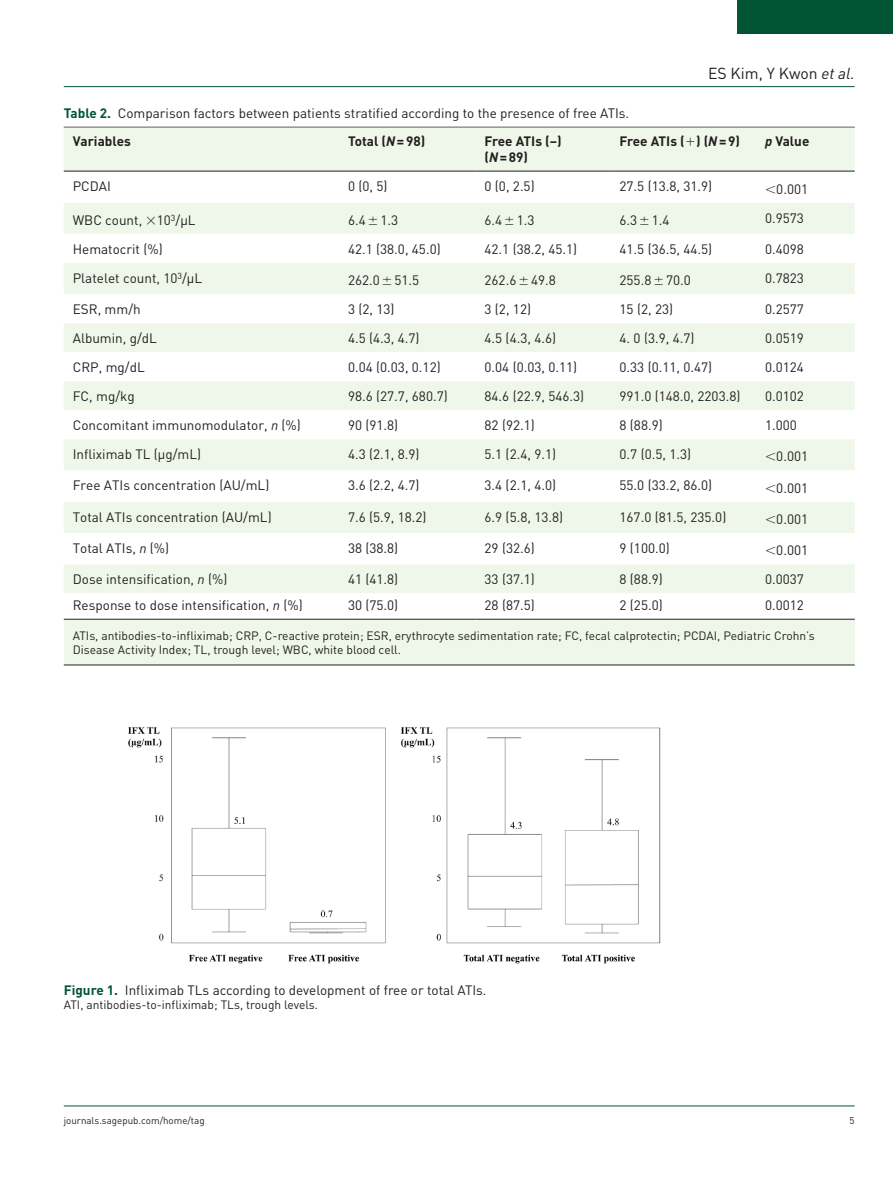
<style>
.page{position:relative;width:893px;height:1191px;background:#fff}
.page>*{position:absolute;margin:0;border:0;box-sizing:border-box;transform-origin:0 0}
.t1{font:15.75px "DIN";color:#231f20}
.t2{font:13.5px/27.8px "DIN";color:#231f20}
.t3{font:700 13.5px/15.8px "DIN";color:#231f20}
.t4{font:12px/14.2px "DIN";color:#231f20}
.t5{font:9.75px "DIN";color:#231f20}
.s1{font-style:italic}
.s2{font-weight:700;color:#015436}
.s3{font-weight:700}
</style>
<div class="page">
<hr style="left:64px;top:86px;width:791px;height:1px;background:#015436">
<hr style="left:64px;top:1105px;width:791px;height:1px;background:#015436">
<div style="left:738px;top:0;width:155px;height:34px;background:#015436"></div>
<div style="left:64px;top:619px;width:791px;height:46px;background:#eff7ea"></div>
<hr style="left:64px;top:127px;width:791px;height:1px;background:#231f20">
<hr style="left:64px;top:664px;width:791px;height:1px;background:#231f20">
<div style="left:64px;top:128px;width:791px;height:43px;background:#eff7ea"></div>
<svg style="left:64px;top:203px;width:791px;height:416px;fill:#f4f9f1"></svg>
<hr style="left:64px;top:171px;width:275px;height:1px;background:#231f20">
<hr style="left:339px;top:171px;width:137px;height:1px;background:#231f20">
<hr style="left:476px;top:171px;width:134px;height:1px;background:#231f20">
<hr style="left:610px;top:171px;width:146px;height:1px;background:#231f20">
<hr style="left:756px;top:171px;width:99px;height:1px;background:#231f20">
<hr style="left:64px;top:619px;width:275px;height:1px;background:#231f20">
<hr style="left:339px;top:619px;width:137px;height:1px;background:#231f20">
<hr style="left:476px;top:619px;width:134px;height:1px;background:#231f20">
<hr style="left:610px;top:619px;width:146px;height:1px;background:#231f20">
<hr style="left:756px;top:619px;width:99px;height:1px;background:#231f20">
<img style="left:128px;top:727px;width:533px;height:237px">
<svg style="left:686px;top:138px;width:8px;height:8px"></svg>
<svg style="left:147px;top:217px;width:8px;height:8px"></svg>
<svg style="left:369px;top:217px;width:8px;height:8px"></svg>
<svg style="left:506px;top:217px;width:8px;height:8px"></svg>
<svg style="left:641px;top:217px;width:8px;height:8px"></svg>
<svg style="left:383px;top:277px;width:8px;height:8px"></svg>
<svg style="left:520px;top:277px;width:8px;height:8px"></svg>
<svg style="left:655px;top:277px;width:8px;height:8px"></svg>
<svg style="left:766px;top:453px;width:9px;height:8px"></svg>
<svg style="left:766px;top:484px;width:9px;height:8px"></svg>
<svg style="left:766px;top:516px;width:9px;height:7px"></svg>
<svg style="left:766px;top:547px;width:9px;height:8px"></svg>
<p class="t1" style="left:708px;top:63px;width:148px">ES Kim, Y Kwon <span class="s1">et al.</span></p>
<p class="t2" style="left:73px;top:99px;width:558px;text-indent:-9px"><span class="s2">Table 2.</span> Comparison factors between patients stratified according to the presence of free ATIs.<br><span class="s3">Variables</span></p>
<p class="t3" style="left:348px;top:133px;width:79px">Total (<span class="s1">N</span>=98)</p>
<p class="t3" style="left:485px;top:133px;width:79px">Free ATIs (−) (<span class="s1">N</span>=89)</p>
<p class="t3" style="left:620px;top:133px;width:122px">Free ATIs ( ) (<span class="s1">N</span>=9)</p>
<p class="t3" style="left:765px;top:133px;width:46px"><span class="s1">p</span> Value</p>
<p class="t2" style="left:73px;top:172px;width:40px">PCDAI</p>
<p class="t2" style="left:348px;top:172px;width:41px">0 (0, 5)</p>
<p class="t2" style="left:485px;top:172px;width:52px">0 (0, 2.5)</p>
<p class="t2" style="left:620px;top:172px;width:94px">27.5 (13.8, 31.9)</p>
<p class="t2" style="left:776px;top:175px;width:33px">0.001</p>
<p class="t2" style="left:73px;top:206px;width:124px">WBC count, 10<sup>3</sup>/µL</p>
<p class="t2" style="left:348px;top:206px;width:52px">6.4 1.3</p>
<p class="t2" style="left:485px;top:206px;width:52px">6.4 1.3</p>
<p class="t2" style="left:620px;top:206px;width:52px">6.3 1.4</p>
<p class="t2" style="left:765px;top:204px;width:40px">0.9573</p>
<p class="t2" style="left:73px;top:235px;width:92px">Hematocrit (%)</p>
<p class="t2" style="left:348px;top:235px;width:94px">42.1 (38.0, 45.0)</p>
<p class="t2" style="left:485px;top:235px;width:94px">42.1 (38.2, 45.1)</p>
<p class="t2" style="left:620px;top:235px;width:94px">41.5 (36.5, 44.5)</p>
<p class="t2" style="left:765px;top:235px;width:40px">0.4098</p>
<p class="t2" style="left:73px;top:264px;width:131px">Platelet count, 10<sup>3</sup>/µL</p>
<p class="t2" style="left:348px;top:266px;width:73px">262.0 51.5</p>
<p class="t2" style="left:485px;top:266px;width:73px">262.6 49.8</p>
<p class="t2" style="left:620px;top:266px;width:73px">255.8 70.0</p>
<p class="t2" style="left:765px;top:264px;width:40px">0.7823</p>
<p class="t2" style="left:73px;top:295px;width:69px">ESR, mm/h</p>
<p class="t2" style="left:348px;top:295px;width:48px">3 (2, 13)</p>
<p class="t2" style="left:485px;top:295px;width:48px">3 (2, 12)</p>
<p class="t2" style="left:620px;top:295px;width:55px">15 (2, 23)</p>
<p class="t2" style="left:765px;top:295px;width:40px">0.2577</p>
<p class="t2" style="left:73px;top:324px;width:86px">Albumin, g/dL</p>
<p class="t2" style="left:348px;top:324px;width:73px">4.5 (4.3, 4.7)</p>
<p class="t2" style="left:485px;top:324px;width:73px">4.5 (4.3, 4.6)</p>
<p class="t2" style="left:620px;top:324px;width:76px">4. 0 (3.9, 4.7)</p>
<p class="t2" style="left:765px;top:324px;width:40px">0.0519</p>
<p class="t2" style="left:73px;top:353px;width:73px">CRP, mg/dL</p>
<p class="t2" style="left:348px;top:353px;width:94px">0.04 (0.03, 0.12)</p>
<p class="t2" style="left:485px;top:353px;width:94px">0.04 (0.03, 0.11)</p>
<p class="t2" style="left:620px;top:353px;width:94px">0.33 (0.11, 0.47)</p>
<p class="t2" style="left:765px;top:353px;width:40px">0.0124</p>
<p class="t2" style="left:73px;top:382px;width:63px">FC, mg/kg</p>
<p class="t2" style="left:348px;top:382px;width:101px">98.6 (27.7, 680.7)</p>
<p class="t2" style="left:485px;top:382px;width:101px">84.6 (22.9, 546.3)</p>
<p class="t2" style="left:620px;top:382px;width:122px">991.0 (148.0, 2203.8)</p>
<p class="t2" style="left:765px;top:382px;width:40px">0.0102</p>
<p class="t2" style="left:73px;top:411px;width:230px">Concomitant immunomodulator, <span class="s1">n</span> (%)</p>
<p class="t2" style="left:348px;top:411px;width:52px">90 (91.8)</p>
<p class="t2" style="left:485px;top:411px;width:52px">82 (92.1)</p>
<p class="t2" style="left:620px;top:411px;width:45px">8 (88.9)</p>
<p class="t2" style="left:765px;top:411px;width:33px">1.000</p>
<p class="t2" style="left:73px;top:440px;width:130px">Infliximab TL (µg/mL)</p>
<p class="t2" style="left:348px;top:440px;width:73px">4.3 (2.1, 8.9)</p>
<p class="t2" style="left:485px;top:440px;width:73px">5.1 (2.4, 9.1)</p>
<p class="t2" style="left:620px;top:440px;width:73px">0.7 (0.5, 1.3)</p>
<p class="t2" style="left:776px;top:442px;width:33px">0.001</p>
<p class="t2" style="left:73px;top:471px;width:198px">Free ATIs concentration (AU/mL)</p>
<p class="t2" style="left:348px;top:471px;width:73px">3.6 (2.2, 4.7)</p>
<p class="t2" style="left:485px;top:471px;width:73px">3.4 (2.1, 4.0)</p>
<p class="t2" style="left:620px;top:471px;width:94px">55.0 (33.2, 86.0)</p>
<p class="t2" style="left:776px;top:474px;width:33px">0.001</p>
<p class="t2" style="left:73px;top:503px;width:200px">Total ATIs concentration (AU/mL)</p>
<p class="t2" style="left:348px;top:503px;width:80px">7.6 (5.9, 18.2)</p>
<p class="t2" style="left:485px;top:503px;width:80px">6.9 (5.8, 13.8)</p>
<p class="t2" style="left:620px;top:503px;width:108px">167.0 (81.5, 235.0)</p>
<p class="t2" style="left:776px;top:505px;width:33px">0.001</p>
<p class="t2" style="left:73px;top:534px;width:98px">Total ATIs, <span class="s1">n</span> (%)</p>
<p class="t2" style="left:348px;top:534px;width:52px">38 (38.8)</p>
<p class="t2" style="left:485px;top:534px;width:52px">29 (32.6)</p>
<p class="t2" style="left:620px;top:534px;width:52px">9 (100.0)</p>
<p class="t2" style="left:776px;top:536px;width:33px">0.001</p>
<p class="t2" style="left:73px;top:565px;width:156px">Dose intensification, <span class="s1">n</span> (%)</p>
<p class="t2" style="left:348px;top:565px;width:52px">41 (41.8)</p>
<p class="t2" style="left:485px;top:565px;width:52px">33 (37.1)</p>
<p class="t2" style="left:620px;top:565px;width:45px">8 (88.9)</p>
<p class="t2" style="left:765px;top:565px;width:40px">0.0037</p>
<p class="t2" style="left:73px;top:591px;width:231px">Response to dose intensification, <span class="s1">n</span> (%)</p>
<p class="t2" style="left:348px;top:591px;width:52px">30 (75.0)</p>
<p class="t2" style="left:485px;top:591px;width:52px">28 (87.5)</p>
<p class="t2" style="left:620px;top:591px;width:45px">2 (25.0)</p>
<p class="t2" style="left:765px;top:591px;width:40px">0.0012</p>
<p class="t4" style="left:73px;top:628px;width:743px">ATIs, antibodies-to-infliximab; CRP, C-reactive protein; ESR, erythrocyte sedimentation rate; FC, fecal calprotectin; PCDAI, Pediatric Crohn’s<br>Disease Activity Index; TL, trough level; WBC, white blood cell.</p>
<p class="t2" style="left:64px;top:976px;width:424px"><span class="s2">Figure 1.</span> Infliximab TLs according to development of free or total ATIs.</p>
<p class="t4" style="left:64px;top:997px;width:256px">ATI, antibodies-to-infliximab; TLs, trough levels.</p>
<p class="t5" style="left:64px;top:1114px;width:142px">journals.sagepub.com/home/tag</p>
<p class="t5" style="left:850px;top:1114px;width:7px">5</p>
</div>
